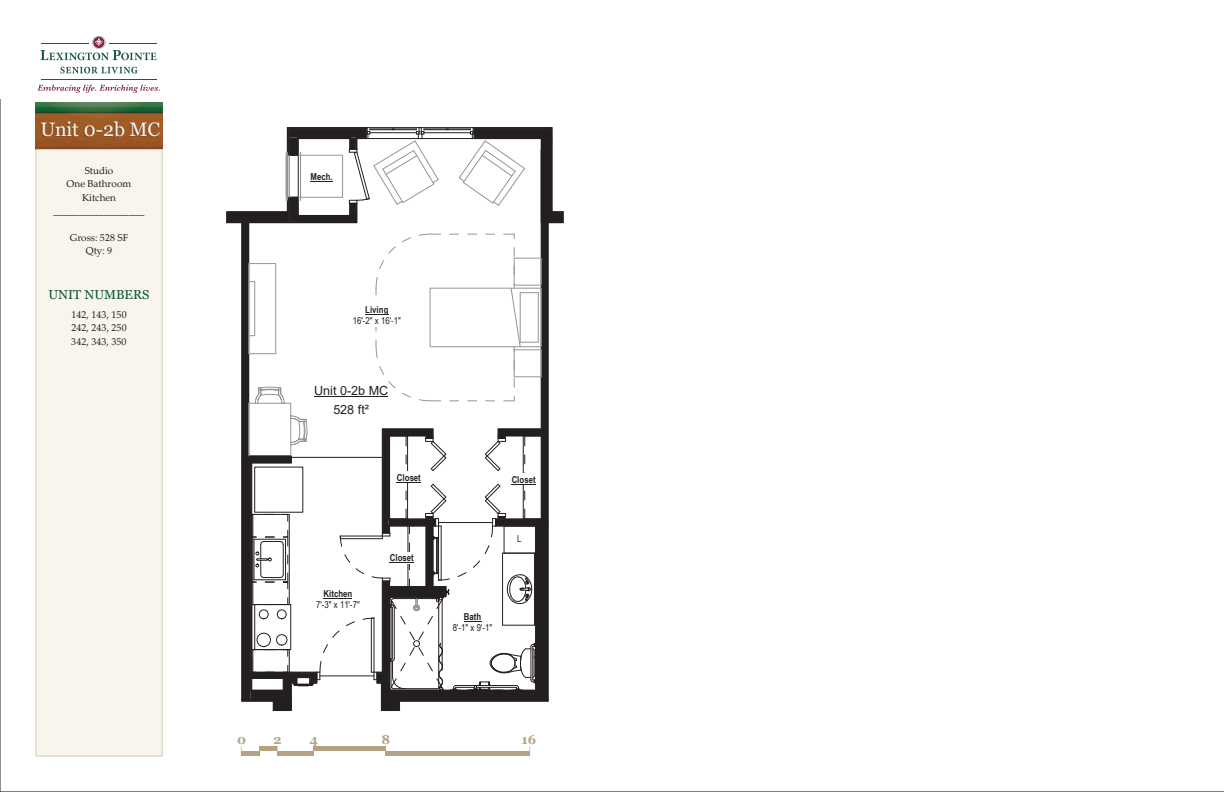
<style>
.page{position:relative;width:1224px;height:792px;background:#fff}
.page>*{position:absolute;margin:0;border:0;box-sizing:border-box;transform-origin:0 0}
.t1{font:19.5px "Georgia";letter-spacing:-.005em;color:#f0f2f3}
.t2{font:13px "Georgia";color:#0c543c}
.t3{font:700 13px "Georgia";color:#b5a282}
.t4{font:12.6px "Arial";letter-spacing:-.005em;color:#231f20}
.t5{font:10px/13.3px "Palatino Linotype";letter-spacing:.005em;color:#231f20;text-align:center}
.t6{font:700 9.6px "Arial Narrow";letter-spacing:-.005em;color:#231f20}
.t7{font:9.6px "Arial Narrow";color:#231f20}
</style>
<div class="page">
<svg style="left:60px;top:67px;width:77px;height:6px"></svg>
<svg style="left:37px;top:85px;width:123px;height:8px"></svg>
<hr style="left:41px;top:80px;width:116px;height:1px;background:#1b5a41">
<svg style="left:40px;top:36px;width:117px;height:24px"></svg>
<svg style="left:226px;top:127px;width:338px;height:584px"></svg>
<img style="left:36px;top:102px;width:126px;height:48px">
<hr style="left:0;top:791px;width:1224px;height:1px;background:#231f20">
<hr style="left:0;top:99px;width:1px;height:693px;background:#231f20">
<hr style="left:386px;top:751px;width:144px;height:4px;background:#b5a282">
<div style="left:313px;top:746px;width:73px;height:5px;background:#b5a282"></div>
<hr style="left:277px;top:751px;width:36px;height:4px;background:#b5a282">
<div style="left:259px;top:746px;width:18px;height:5px;background:#b5a282"></div>
<hr style="left:241px;top:751px;width:18px;height:4px;background:#b5a282">
<div style="left:36px;top:150px;width:126px;height:606px;background:#f9f5ed"></div>
<div style="left:36px;top:150px;width:126px;height:606px;border:1px solid #cfccb9"></div>
<h1 class="t1" style="left:40px;top:118px;width:121px">Unit 0-2b MC</h1>
<p class="t5" style="left:53px;top:163px;width:93px">Studio<br>One Bathroom<br>Kitchen __________________</p>
<p class="t5" style="left:70px;top:230px;width:60px">Gross: 528 SF<br>Qty: 9</p>
<h2 class="t2" style="left:48px;top:287px;width:102px">UNIT NUMBERS</h2>
<p class="t5" style="left:71px;top:308px;width:57px;text-align:justify">142, 143, 150<br>242, 243, 250<br>342, 343, 350</p>
<p class="t6" style="left:310px;top:169px;width:24px">Mech.</p>
<p class="t6" style="left:365px;top:302px;width:25px">Living</p>
<p class="t7" style="left:353px;top:314px;width:50px">16'-2" x 16'-1"</p>
<p class="t4" style="left:314px;top:382px;width:75px">Unit 0-2b MC</p>
<p class="t4" style="left:333px;top:401px;width:37px">528 ft²</p>
<p class="t6" style="left:324px;top:586px;width:30px">Kitchen</p>
<p class="t7" style="left:316px;top:597px;width:45px">7'-3" x 11'-7"</p>
<p class="t6" style="left:397px;top:470px;width:26px">Closet</p>
<p class="t6" style="left:512px;top:472px;width:26px">Closet</p>
<p class="t6" style="left:390px;top:551px;width:26px">Closet</p>
<p class="t7" style="left:517px;top:532px;width:6px">L</p>
<p class="t6" style="left:464px;top:610px;width:19px">Bath</p>
<p class="t7" style="left:453px;top:621px;width:41px">8'-1" x 9'-1"</p>
<h2 class="t3" style="left:237px;top:732px;width:11px">0</h2>
<h2 class="t3" style="left:274px;top:732px;width:10px">2</h2>
<h2 class="t3" style="left:309px;top:732px;width:10px">4</h2>
<h2 class="t3" style="left:381px;top:732px;width:10px">8</h2>
<h2 class="t3" style="left:521px;top:732px;width:16px">16</h2>
</div>
